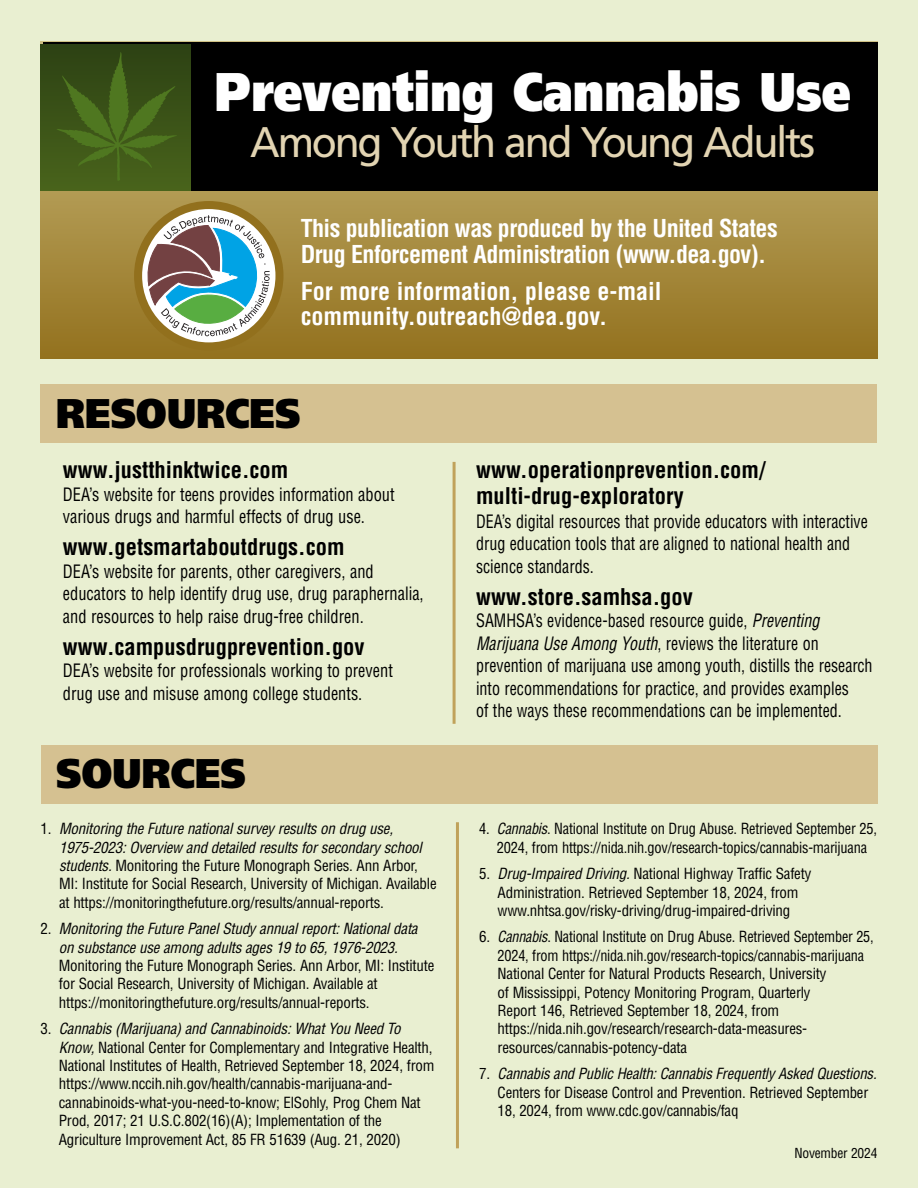
<style>
.page{position:relative;width:918px;height:1188px;background:#e9efd1}
.page>*{position:absolute;margin:0;border:0;box-sizing:border-box;transform-origin:0 0}
.t1{font:900 54.3px "Frutiger";color:#fff;scale:.85 1}
.t2{font:42.75px "Frutiger";letter-spacing:-.055em;color:#e2d4b2;scale:.96 1}
.t3{font:900 41.4px "Frutiger";color:#000;scale:.9 1}
.t4{font:700 condensed 24.15px/25.8px "Helvetica";letter-spacing:-.025em;color:#fff}
.t5{font:700 condensed 24.15px/25.8px "Helvetica";color:#fff}
.t6{font:700 condensed 22.5px/25.5px "Helvetica";color:#000}
.t7{font:condensed 18px/22.5px "Helvetica";color:#000;scale:.89 1}
.t8{font:condensed 18px/22.5px "Helvetica";color:#000;scale:.91 1}
.t9{font:condensed 15px/18.3px "Helvetica";letter-spacing:-.015em;color:#000}
.t10{font:condensed 15px/18.3px "Helvetica";letter-spacing:-.015em;color:#000;text-align:center;scale:.96 1}
.t11{font:italic condensed 15px/18.3px "Helvetica";color:#000;text-align:center}
.t12{font:condensed 13.5px "Helvetica";letter-spacing:-.015em;color:#000}
.s1{font-style:italic}
.s2{font-style:normal}
</style>
<div class="page">
<svg style="left:40px;top:42px;width:838px;height:317px"></svg>
<hr style="left:456px;top:822px;width:3px;height:326px;background:#c0a25a">
<hr style="left:453px;top:462px;width:3px;height:262px;background:#c0a25a">
<div style="left:40px;top:384px;width:838px;height:59px;background:#d5c191"></div>
<div style="left:41px;top:745px;width:837px;height:58px;background:#d5c191"></div>
<div style="left:43px;top:42px;width:835px;height:148px;background:#000"></div>
<div style="left:40px;top:44px;width:151px;height:146px;background:linear-gradient(to bottom,#2c4114,#49631b)"></div>
<svg style="left:57px;top:52px;width:120px;height:129px"></svg>
<div style="left:134px;top:201px;width:149px;height:149px;background:#92701d;border-radius:50%"></div>
<div style="left:142px;top:209px;width:133px;height:133px;background:#fff;border-radius:50%"></div>
<svg style="left:148px;top:215px;width:122px;height:121px"></svg>
<h1 class="t1" style="left:214px;top:71px;width:750px">Preventing Cannabis Use</h1>
<h2 class="t2" style="left:250px;top:125px;width:590px">Among Youth and Young Adults</h2>
<h3 class="t4" style="left:301px;top:218px;width:478px">This publication was produced by the United States<br>Drug Enforcement Administration (www.dea.gov).</h3>
<h3 class="t5" style="left:301px;top:280px;width:362px">For more information, please e-mail community.outreach@dea.gov.</h3>
<h3 class="t3" style="left:56px;top:397px;width:273px">RESOURCES</h3>
<h3 class="t6" style="left:63px;top:459px;width:227px">www.justthinktwice.com</h3>
<p class="t8" style="left:63px;top:484px;width:366px">DEA’s website for teens provides information about various drugs and harmful effects of drug use.</p>
<h3 class="t6" style="left:63px;top:536px;width:283px">www.getsmartaboutdrugs.com</h3>
<p class="t8" style="left:63px;top:561px;width:398px">DEA’s website for parents, other caregivers, and educators to help identify drug use, drug paraphernalia, and resources to help raise drug-free children.</p>
<h3 class="t6" style="left:63px;top:636px;width:303px">www.campusdrugprevention.gov</h3>
<p class="t8" style="left:63px;top:661px;width:364px">DEA’s website for professionals working to prevent drug use and misuse among college students.</p>
<h3 class="t3" style="left:56px;top:757px;width:213px">SOURCES</h3>
<p class="t9" style="left:59px;top:821px;width:379px;text-indent:-19px">1 . <span class="s1">Monitoring the Future nationalsurvey results on drug use, 1975-2023:Overview and detailed results forsecondary school students.</span>Monitoring the Future Monograph Series. Ann Arbor, MI: Institute for Social Research, University of Michigan. Available at https://monitoringthefuture.org/results/annual-reports.</p>
<p class="t11" style="left:40px;top:921px;width:382px"><span class="s2">2 .</span> Monitoring the Future PanelStudy annualreport:Nationaldata on substance use among adults ages 19 to 65,1976-2023.</p>
<p class="t9" style="left:59px;top:958px;width:377px">Monitoring the Future Monograph Series. Ann Arbor, MI: Institute for Social Research, University of Michigan. Available at https://monitoringthefuture.org/results/annual-reports.</p>
<p class="t9" style="left:59px;top:1021px;width:377px;text-indent:-18px">3 . <span class="s1">Cannabis (Marijuana)and Cannabinoids:WhatYou Need To Know,</span>National Center for Complementary and Integrative Health, National Institutes of Health, Retrieved September 18, 2024, from https://www.nccih.nih.gov/health/cannabis-marijuana-and&shy;cannabinoids-what-you-need-to-know; ElSohly, Prog Chem Nat Prod, 2017; 21 U.S.C.802(16)(A); Implementation of the Agriculture Improvement Act, 85 FR 51639 (Aug. 21, 2020)</p>
<h3 class="t6" style="left:476px;top:459px;width:291px">www.operationprevention.com/ multi-drug-exploratory</h3>
<p class="t7" style="left:476px;top:511px;width:442px">DEA’s digital resources that provide educators with interactive drug education tools that are aligned to national health and science standards.</p>
<h3 class="t6" style="left:476px;top:586px;width:218px">www.store.samhsa.gov</h3>
<p class="t7" style="left:476px;top:611px;width:447px">SAMHSA’s evidence-based resource guide, <span class="s1">Preventing Marijuana Use Among Youth</span>, reviews the literature on prevention of marijuana use among youth, distills the research into recommendations for practice, and provides examples<br>of the ways these recommendations can be implemented.</p>
<p class="t10" style="left:479px;top:821px;width:416px">4. <span class="s1">Cannabis</span>. National Institute on Drug Abuse. Retrieved September 25,<br>2024, from https://nida.nih.gov/research-topics/cannabis-marijuana</p>
<p class="t9" style="left:479px;top:866px;width:334px;text-align:center">5. <span class="s1">Drug-Impaired Driving.</span>National Highway Traffic Safety<br>Administration. Retrieved September 18, 2024, from www.nhtsa.gov/risky-driving/drug-impaired-driving</p>
<p class="t9" style="left:498px;top:929px;width:378px;text-indent:-18px">6. <span class="s1">Cannabis</span>. National Institute on Drug Abuse. Retrieved September 25, 2024, from https://nida.nih.gov/research-topics/cannabis-marijuana National Center for Natural Products Research, University<br>of Mississippi, Potency Monitoring Program, Quarterly<br>Report 146, Retrieved September 18, 2024, from https://nida.nih.gov/research/research-data-measures&shy;resources/cannabis-potency-data</p>
<p class="t9" style="left:498px;top:1066px;width:384px;text-indent:-18px">7 . <span class="s1">Cannabis and Public Health:Cannabis Frequently Asked Questions.<br></span>Centers for Disease Control and Prevention. Retrieved September<br>18, 2024, from www.cdc.gov/cannabis/faq</p>
<p class="t12" style="left:794px;top:1148px;width:85px">November 2024</p>
</div>
